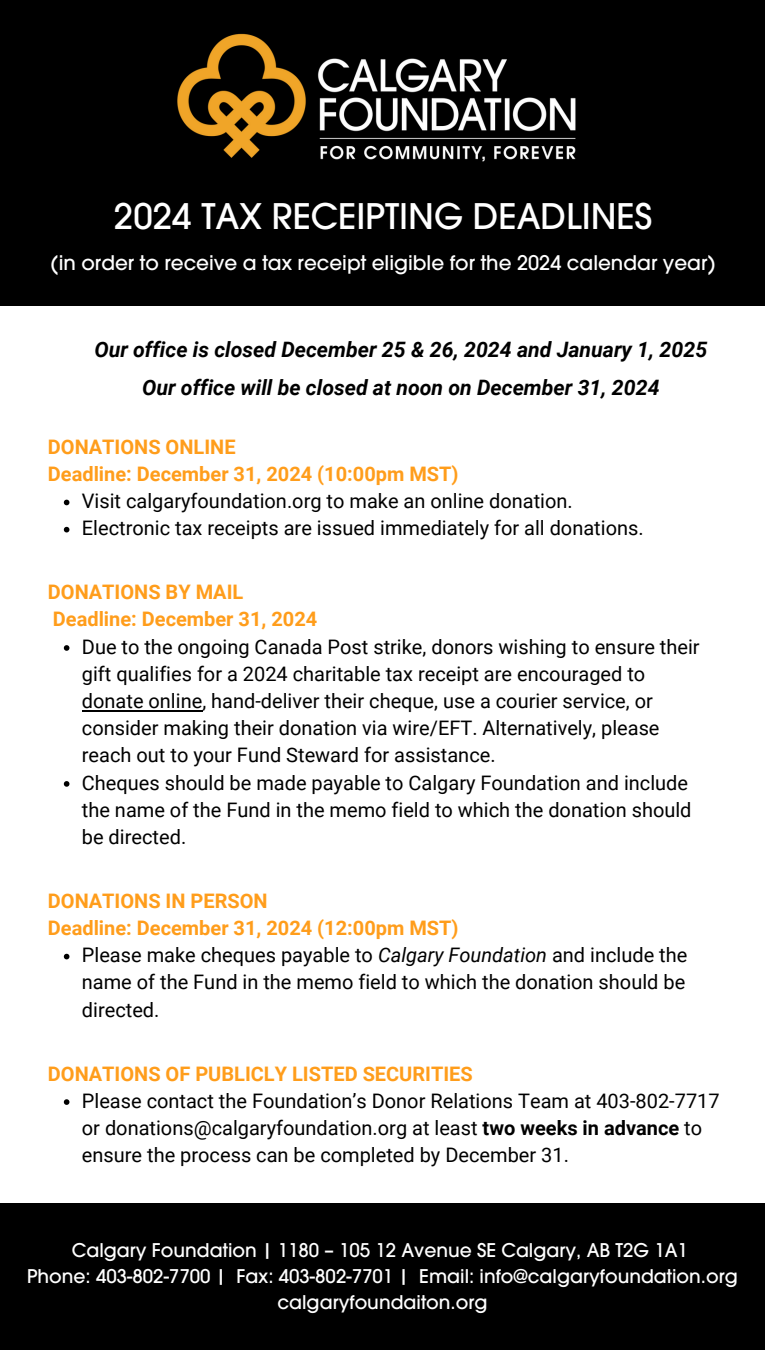
<style>
.page{position:relative;width:765px;height:1350px;background:#fff}
.page>*{position:absolute;margin:0;border:0;box-sizing:border-box;transform-origin:0 0}
.t1{font:500 35px "Avant Garde";color:#fff}
.t2{font:italic 700 21.25px "Roboto";color:#000}
.t3{font:20px/27.2px "Roboto";color:#000}
.t4{font:700 20px/27.2px "Roboto";color:#ff9d1b}
.t5{font:500 20px "Avant Garde";color:#fff}
.t6{font:500 18.75px "Avant Garde";color:#fff}
.s1{font-style:italic}
.s2{font-weight:700}
</style>
<div class="page">
<div style="left:0;top:0;width:765px;height:306px;background:#000"></div>
<svg style="left:64px;top:645px;width:5px;height:6px"></svg>
<hr style="left:82px;top:710px;width:120px;height:2px;background:#000">
<svg style="left:64px;top:781px;width:5px;height:6px"></svg>
<svg style="left:64px;top:954px;width:5px;height:5px"></svg>
<svg style="left:64px;top:1099px;width:5px;height:6px"></svg>
<img style="left:177px;top:33px;width:399px;height:129px">
<svg style="left:64px;top:500px;width:5px;height:5px"></svg>
<svg style="left:64px;top:527px;width:5px;height:5px"></svg>
<div style="left:0;top:1203px;width:765px;height:147px;background:#000"></div>
<h3 class="t1" style="left:114px;top:195px;width:540px">2024 TAX RECEIPTING DEADLINES</h3>
<p class="t5" style="left:51px;top:250px;width:667px">(in order to receive a tax receipt eligible for the 2024 calendar year)</p>
<p class="t2" style="left:94px;top:337px;width:614px">Our office is closed December 25 &amp; 26, 2024 and January 1, 2025</p>
<h2 class="t2" style="left:142px;top:375px;width:519px">Our office will be closed at noon on December 31, 2024</h2>
<h3 class="t4" style="left:48px;top:433px;width:412px">DONATIONS ONLINE<br>Deadline: December 31, 2024 (10:00pm MST)</h3>
<p class="t3" style="left:82px;top:488px;width:492px">Visit calgaryfoundation.org to make an online donation.</p>
<p class="t3" style="left:82px;top:515px;width:563px">Electronic tax receipts are issued immediately for all donations.</p>
<p class="t4" style="left:48px;top:579px;width:271px">DONATIONS BY MAIL<br>Deadline: December 31, 2024</p>
<h1 class="t3" style="left:82px;top:633px;width:619px">Due to the ongoing Canada Post strike, donors wishing to ensure their gift qualifies for a 2024 charitable tax receipt are encouraged to donate online, hand-deliver their cheque, use a courier service, or consider making their donation via wire/EFT. Alternatively, please reach out to your Fund Steward for assistance.</h1>
<h3 class="t3" style="left:82px;top:769px;width:611px">Cheques should be made payable to Calgary Foundation and include the name of the Fund in the memo field to which the donation should be directed.</h3>
<h3 class="t4" style="left:48px;top:887px;width:412px">DONATIONS IN PERSON<br>Deadline: December 31, 2024 (12:00pm MST)</h3>
<h3 class="t3" style="left:82px;top:942px;width:607px;text-align:justify">Please make cheques payable to <span class="s1">Calgary Foundation</span> and include the name of the Fund in the memo field to which the donation should be directed.</h3>
<h3 class="t4" style="left:48px;top:1060px;width:426px">DONATIONS OF PUBLICLY LISTED SECURITIES</h3>
<p class="t3" style="left:82px;top:1087px;width:639px">Please contact the Foundation’s Donor Relations Team at 403-802-7717 or donations@calgaryfoundation.org at least <span class="s2">two weeks in advance</span> to ensure the process can be completed by December 31.</p>
<p class="t6" style="left:72px;top:1238px;width:618px">Calgary Foundation | 1180 – 105 12 Avenue SE Calgary, AB T2G 1A1</p>
<p class="t6" style="left:27px;top:1265px;width:712px">Phone: 403-802-7700 | Fax: 403-802-7701 | Email: info@calgaryfoundation.org</p>
<p class="t6" style="left:277px;top:1291px;width:212px">calgaryfoundaiton.org</p>
</div>
